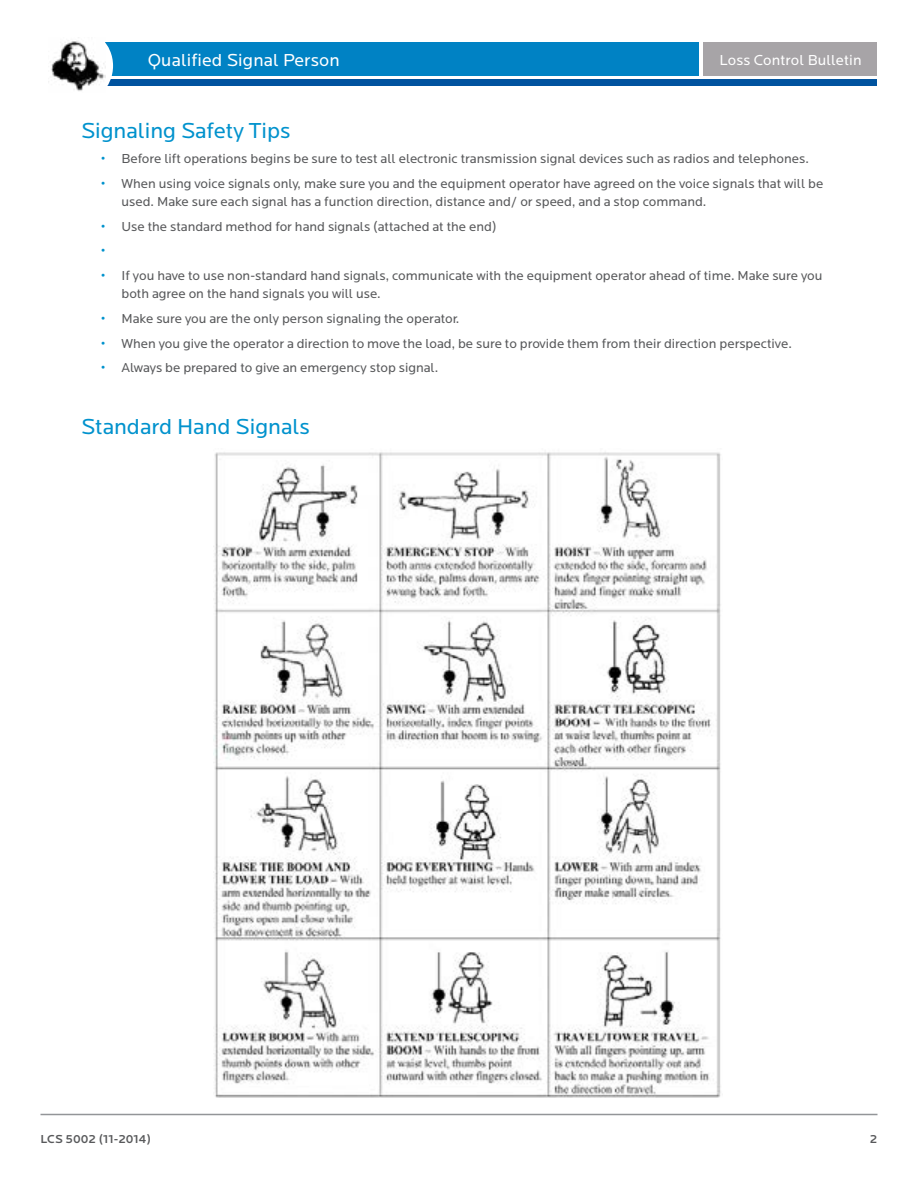
<style>
.page{position:relative;width:918px;height:1188px;background:#fff}
.page>*{position:absolute;margin:0;border:0;box-sizing:border-box;transform-origin:0 0}
.t1{font:22.5px "Locator";color:#0092cd}
.t2{font:18px "Locator";letter-spacing:.01em;color:#fff}
.t3{font:15px "Locator";letter-spacing:.01em;color:#fff}
.t4{font:13.5px/18px "Locator";color:#58595b}
.t5{font:500 12px "Locator";letter-spacing:.005em;color:#58595b}
.s1{font-weight:700;color:#0092cd}
</style>
<div class="page">
<img style="left:213px;top:452px;width:508px;height:645px">
<div style="left:703px;top:42px;width:174px;height:34px;background:#a7a4a7"></div>
<div style="left:94px;top:42px;width:605px;height:34px;background:#0082c4"></div>
<div style="left:94px;top:79px;width:783px;height:7px;background:#00539f"></div>
<div style="left:35px;top:27px;width:78px;height:78px;background:#fff;border-radius:50%"></div>
<img style="left:48px;top:37px;width:58px;height:54px">
<hr style="left:40px;top:1114px;width:838px;height:1px;background:#939598">
<h2 class="t2" style="left:148px;top:50px;width:194px">Qualified Signal Person</h2>
<p class="t3" style="left:720px;top:52px;width:143px">Loss Control Bulletin</p>
<h1 class="t1" style="left:81px;top:119px;width:211px">Signaling Safety Tips</h1>
<p class="t4" style="left:101px;top:150px;width:709px"><span class="s1">•</span> Before lift operations begins be sure to test all electronic transmission signal devices such as radios and telephones.</p>
<p class="t4" style="left:122px;top:175px;width:703px;text-indent:-20px"><span class="s1">•</span> When using voice signals only, make sure you and the equipment operator have agreed on the voice signals that will be used. Make sure each signal has a function direction, distance and/ or speed, and a stop command.</p>
<p class="t4" style="left:101px;top:214px;width:397px;line-height:24.8px"><span class="s1">•</span> Use the standard method for hand signals (attached at the end) <span class="s1">•</span></p>
<p class="t4" style="left:122px;top:267px;width:703px;text-indent:-20px"><span class="s1">•</span> If you have to use non-standard hand signals, communicate with the equipment operator ahead of time. Make sure you both agree on the hand signals you will use.</p>
<p class="t4" style="left:101px;top:310px;width:360px"><span class="s1">•</span> Make sure you are the only person signaling the operator.</p>
<p class="t4" style="left:101px;top:335px;width:692px"><span class="s1">•</span> When you give the operator a direction to move the load, be sure to provide them from their direction perspective.</p>
<p class="t4" style="left:101px;top:359px;width:339px"><span class="s1">•</span> Always be prepared to give an emergency stop signal.</p>
<h1 class="t1" style="left:81px;top:414px;width:230px">Standard Hand Signals</h1>
<p class="t5" style="left:40px;top:1132px;width:112px">LCS 5002 (11-2014)</p>
<p class="t5" style="left:870px;top:1132px;width:9px">2</p>
</div>
